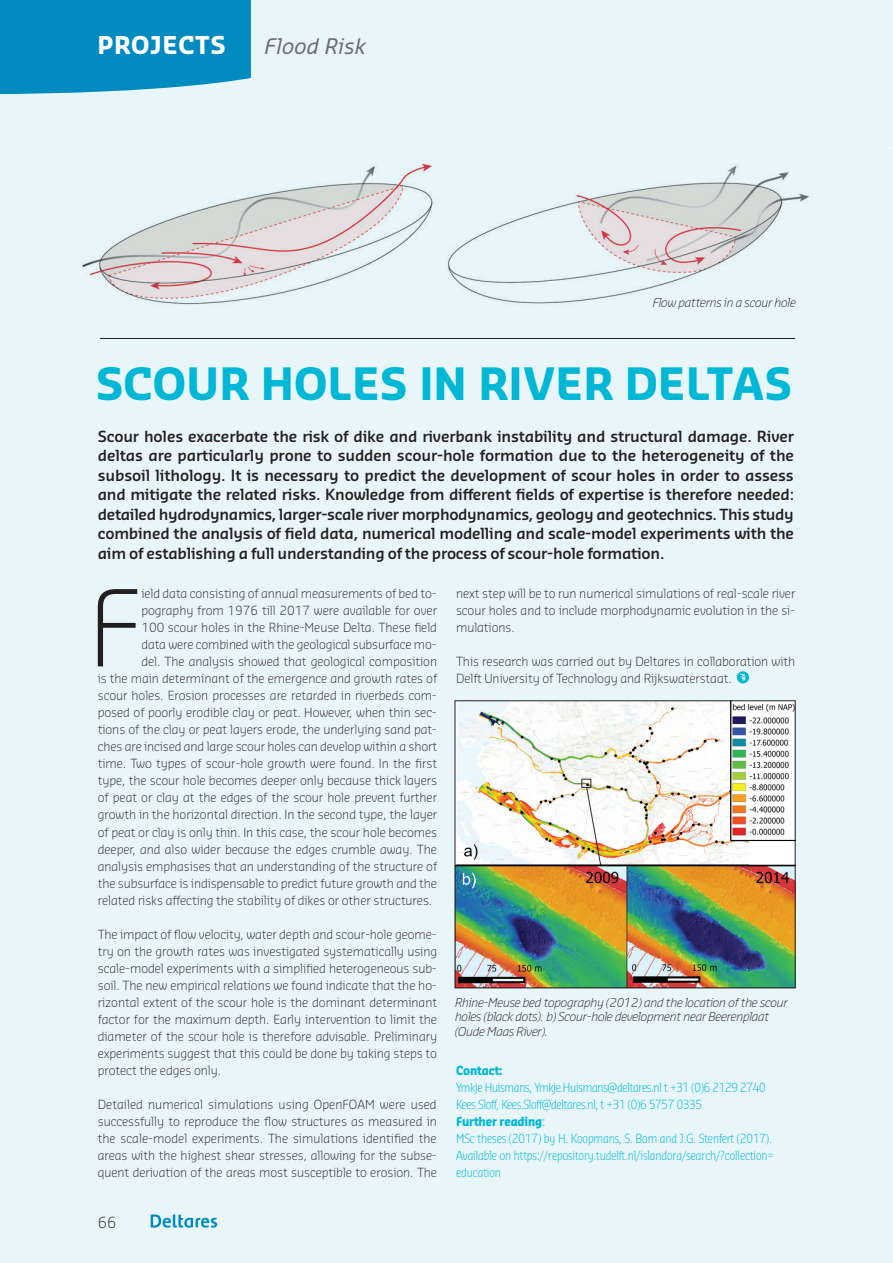
<style>
.page{position:relative;width:893px;height:1263px;background:#e8f6f9}
.page>*{position:absolute;margin:0;border:0;box-sizing:border-box;transform-origin:0 0}
.t1{font:300 103.05px "Sansa Pro";color:#231f20}
.t2{font:700 43.5px "Sansa Pro";color:#00b7d6}
.t3{font:700 24px "Sansa Pro";letter-spacing:.025em;color:#fff}
.t4{font:italic 21px "Sansa Pro";color:#6c6d70}
.t5{font:600 15px/19.5px "Sansa Pro";letter-spacing:-.015em;color:#231f20;text-align:justify}
.t6{font:300 15px "Sansa Pro";color:#231f20}
.t7{font:300 12.3px/17px "Sansa Pro";letter-spacing:-.005em;color:#231f20;text-align:justify}
.t8{font:300 12.3px/17px "Sansa Con Pro";letter-spacing:-.005em;color:#00b7d6}
.t9{font:700 12.3px "Sansa Con Pro";letter-spacing:-.005em;color:#00b7d6}
.t10{font:italic 300 12px/14.4px "Sansa Pro";letter-spacing:-.02em;color:#231f20}
.s1{font-weight:700}
.s2{font-family:"Sansa Pro";font-weight:400}
</style>
<div class="page">
<svg style="left:737px;top:671px;width:12px;height:12px"></svg>
<img style="left:457px;top:702px;width:336px;height:284px">
<div style="left:455px;top:700px;width:340px;height:288px;border:1px solid #231f20"></div>
<img style="left:448px;top:165px;width:361px;height:174px">
<img style="left:82px;top:163px;width:351px;height:176px">
<hr style="left:100px;top:338px;width:695px;height:1px;background:#231f20">
<div style="left:0;top:0;width:251px;height:94px;background:#008bc0"></div>
<svg style="left:151px;top:1214px;width:66px;height:13px"></svg>
<h3 class="t3" style="left:97px;top:30px;width:130px">PROJECTS</h3>
<h3 class="t4" style="left:265px;top:33px;width:103px">Flood Risk</h3>
<p class="t10" style="left:653px;top:295px;width:145px">Flow patterns in a scour hole</p>
<h2 class="t2" style="left:96px;top:356px;width:698px">SCOUR HOLES IN RIVER DELTAS</h2>
<p class="t5" style="left:98px;top:426px;width:698px">Scour holes exacerbate the risk of dike and riverbank instability and structural damage. River deltas are particularly prone to sudden scour-hole formation due to the heterogeneity of the subsoil lithology. It is necessary to predict the development of scour holes in order to assess and mitigate the related risks. Knowledge from different fields of expertise is therefore needed: detailed hydrodynamics, larger-scale river morphodynamics, geology and geotechnics. This study combined the analysis of field data, numerical modelling and scale-model experiments with the aim of establishing a full understanding of the process of scour-hole formation.</p>
<h1 class="t1" style="left:88px;top:560px;width:55px">F</h1>
<p class="t7" style="left:141px;top:585px;width:297px">ield data consisting of annual measurements of bed to-</p>
<p class="t7" style="left:141px;top:602px;width:297px">pography from 1976 till 2017 were available for over</p>
<p class="t7" style="left:141px;top:619px;width:297px">100 scour holes in the Rhine-Meuse Delta. These field</p>
<p class="t7" style="left:141px;top:636px;width:297px">data were combined with the geological subsurface mo-</p>
<p class="t7" style="left:141px;top:653px;width:297px">del. The analysis showed that geological composition</p>
<p class="t7" style="left:98px;top:670px;width:341px">is the main determinant of the emergence and growth rates of</p>
<p class="t7" style="left:98px;top:687px;width:341px">scour holes. Erosion processes are retarded in riverbeds com-</p>
<p class="t7" style="left:98px;top:704px;width:341px">posed of poorly erodible clay or peat. However, when thin sec-</p>
<p class="t7" style="left:98px;top:721px;width:341px">tions of the clay or peat layers erode, the underlying sand pat-</p>
<p class="t7" style="left:98px;top:738px;width:341px">ches are incised and large scour holes can develop within a short</p>
<p class="t7" style="left:98px;top:755px;width:341px">time. Two types of scour-hole growth were found. In the first</p>
<p class="t7" style="left:98px;top:772px;width:341px">type, the scour hole becomes deeper only because thick layers</p>
<p class="t7" style="left:98px;top:789px;width:341px">of peat or clay at the edges of the scour hole prevent further</p>
<p class="t7" style="left:98px;top:806px;width:341px">growth in the horizontal direction. In the second type, the layer</p>
<p class="t7" style="left:98px;top:823px;width:341px">of peat or clay is only thin. In this case, the scour hole becomes</p>
<p class="t7" style="left:98px;top:840px;width:341px">deeper, and also wider because the edges crumble away. The</p>
<p class="t7" style="left:98px;top:857px;width:341px">analysis emphasises that an understanding of the structure of</p>
<p class="t7" style="left:98px;top:874px;width:341px">the subsurface is indispensable to predict future growth and the</p>
<p class="t7" style="left:98px;top:891px;width:336px">related risks affecting the stability of dikes or other structures.</p>
<p class="t7" style="left:98px;top:925px;width:341px">The impact of flow velocity, water depth and scour-hole geome&shy;try on the growth rates was investigated systematically using scale-model experiments with a simplified heterogeneous sub&shy;soil. The new empirical relations we found indicate that the ho&shy;rizontal extent of the scour hole is the dominant determinant factor for the maximum depth. Early intervention to limit the diameter of the scour hole is therefore advisable. Preliminary experiments suggest that this could be done by taking steps to protect the edges only.</p>
<p class="t7" style="left:98px;top:1095px;width:341px">Detailed numerical simulations using OpenFOAM were used successfully to reproduce the flow structures as measured in the scale-model experiments. The simulations identified the areas with the highest shear stresses, allowing for the subse&shy;quent derivation of the areas most susceptible to erosion. The</p>
<p class="t6" style="left:98px;top:1213px;width:20px">66</p>
<p class="t7" style="left:456px;top:585px;width:341px">next step will be to run numerical simulations of real-scale river scour holes and to include morphodynamic evolution in the si&shy;mulations.</p>
<p class="t7" style="left:456px;top:653px;width:341px">This research was carried out by Deltares in collaboration with<br>Delft University of Technology and Rijkswaterstaat.</p>
<p class="t10" style="left:455px;top:995px;width:334px">Rhine-Meuse bed topography (2012) and the location of the scour holes (black dots). b) Scour-hole development near Beerenplaat (Oude Maas River).</p>
<p class="t9" style="left:456px;top:1062px;width:48px">Contact:</p>
<p class="t8" style="left:456px;top:1078px;width:319px">Ymkje Huismans, Ymkje.Huismans@deltares.nl t +31 (0)6 2129 2740<br>Kees Sloff, Kees.Sloff@deltares.nl, t +31 (0)6 5757 0335<br><span class="s1">Further reading</span><span class="s2">:<br></span>MSc theses (2017) by H. Koopmans, S. Bom and J.G. Stenfert (2017).<br>Available on https://repository.tudelft.nl/islandora/search/?collection= education</p>
</div>
